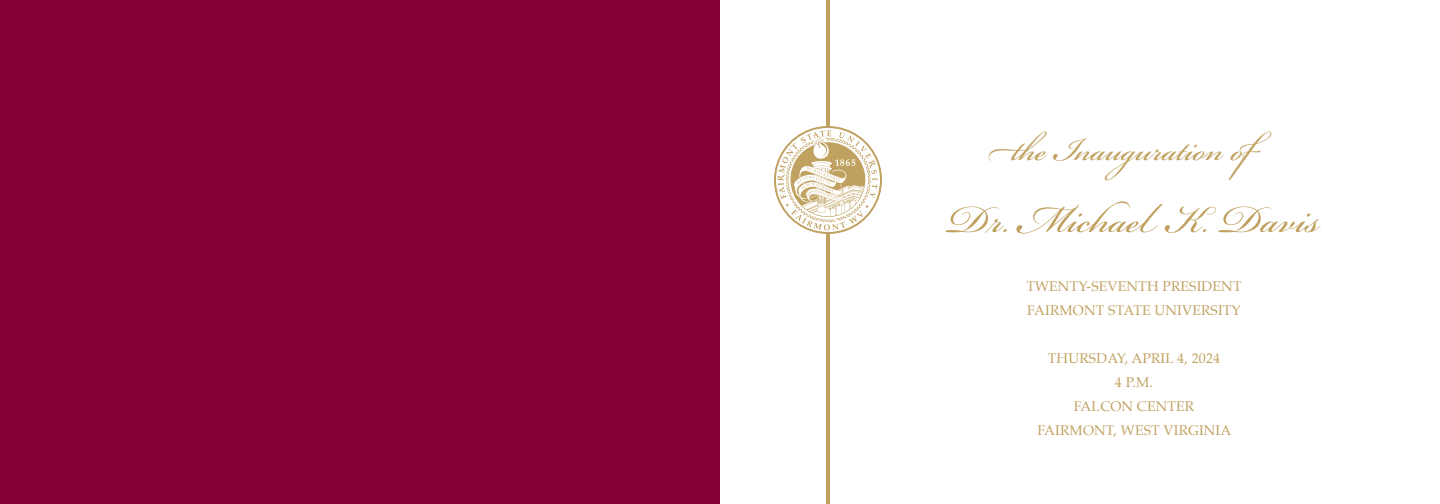
<style>
.page{position:relative;width:1440px;height:504px;background:#fff}
.page>*{position:absolute;margin:0;border:0;box-sizing:border-box;transform-origin:0 0}
.t1{font:60px "Bickham Script Pro";color:#c0a160}
.t2{font:50px "Bickham Script Pro";color:#c0a160}
.t3{font:14px/24px "Palatino";letter-spacing:.01em;color:#c0a160}
</style>
<div class="page">
<hr style="left:826px;top:0;width:4px;height:504px;background:#c0a160">
<svg style="left:774px;top:126px;width:108px;height:108px"></svg>
<div style="left:0;top:0;width:720px;height:504px;background:#860037"></div>
<h2 class="t2" style="left:1012px;top:113px;width:264px">the Inauguration of</h2>
<h1 class="t1" style="left:948px;top:176px;width:373px">Dr. Michael K. Davis</h1>
<p class="t3" style="left:1026px;top:274px;width:217px">TWENTY-SEVENTH PRESIDENT<br>FAIRMONT STATE UNIVERSITY</p>
<p class="t3" style="left:1037px;top:346px;width:196px;text-align:center">THURSDAY, APRIL 4, 2024<br>4 P.M.<br>FALCON CENTER<br>FAIRMONT, WEST VIRGINIA</p>
</div>
